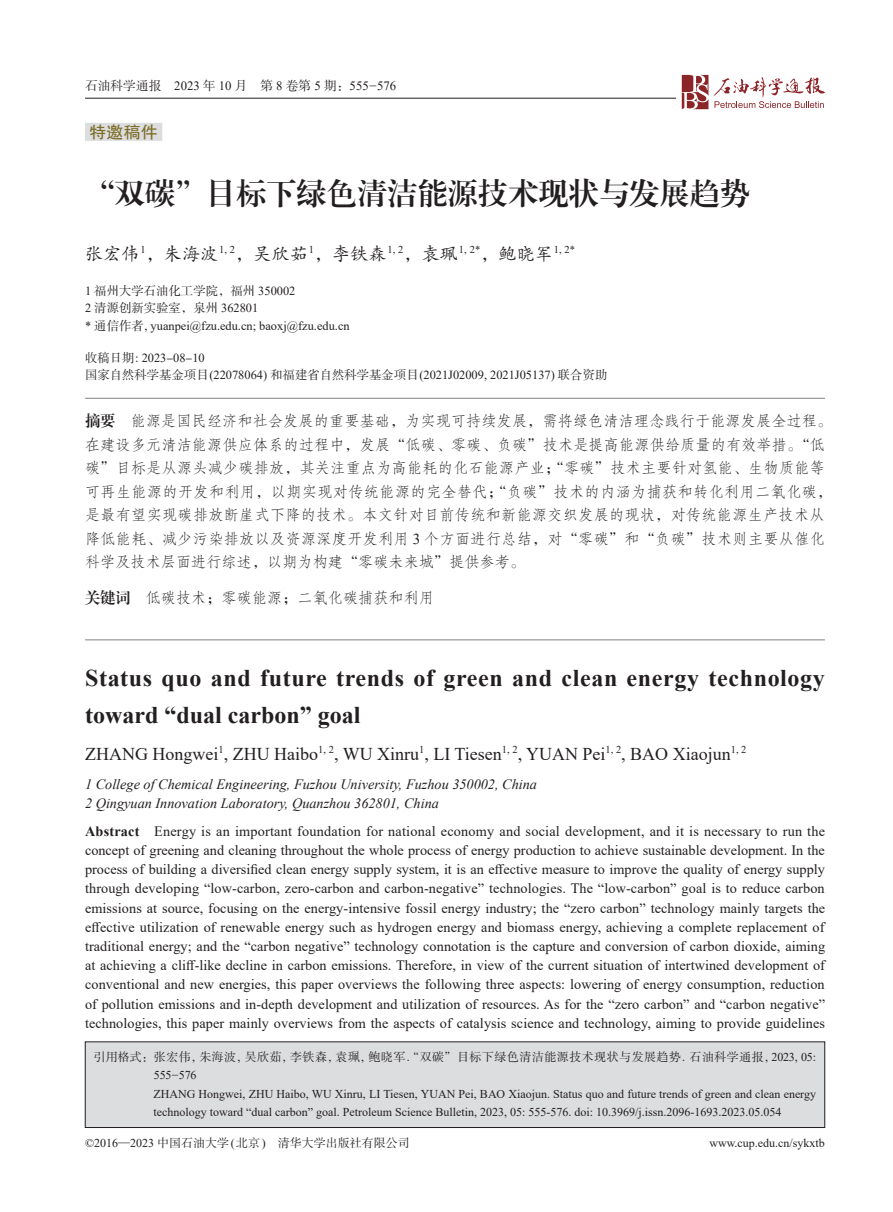
<style>
.page{position:relative;width:893px;height:1212px;background:#fff}
.page>*{position:absolute;margin:0;border:0;box-sizing:border-box;transform-origin:0 0}
.t1{font:30px "FZXBSK GBK1 0";letter-spacing:.01em;color:#231f20}
.t2{font:700 24px/37px "Times New Roman";letter-spacing:.025em;color:#231f20}
.t3{font:18px "Times New Roman";color:#231f20}
.t4{font:18px "FZKTK GBK1 0";letter-spacing:.01em;color:#231f20}
.t5{font:16.8px "FZHTJW GB1 0";color:#7b6c24}
.t6{font:15.15px/23.4px "FZFSK GBK1 0";letter-spacing:.01em;color:#231f20}
.t7{font:14.25px/19.2px "Times New Roman";letter-spacing:.005em;color:#231f20;text-align:justify}
.t8{font:italic 14.25px/19.2px "Times New Roman";color:#231f20}
.t9{font:12.75px "Times New Roman";color:#231f20}
.t10{font:12.3px/17.2px "Times New Roman";color:#231f20}
.t11{font:12.3px/17.2px "FZSSK GBK1 0";color:#231f20}
.t12{font:12px/18.5px "Times New Roman";color:#231f20}
.t13{font:12px "FZSSK GBK1 0";letter-spacing:.04em;color:#231f20}
.t14{font:12px "FZSSK GBK1 0";color:#231f20}
.s1{font-family:"FZSSK GBK1 0"}
.s2{font-family:"FZBSJW GB1 0"}
.s3{font-family:"Times New Roman"}
.s4{font-family:"FZSSJW GB1 0"}
.s5{font-family:"FZXBSK GBK1 0"}
.s6{font-weight:700}
</style>
<div class="page">
<hr style="left:85px;top:98px;width:591px;height:1px;background:#231f20">
<svg style="left:682px;top:75px;width:143px;height:34px"></svg>
<div style="left:85px;top:123px;width:77px;height:18px;background:#dcdddf"></div>
<hr style="left:85px;top:398px;width:740px;height:1px;background:#808285">
<hr style="left:85px;top:639px;width:740px;height:1px;background:#808285">
<div style="left:85px;top:1042px;width:740px;height:85px;background:#dcdddf"></div>
<div style="left:85px;top:1041px;width:740px;height:87px;border:1px solid #231f20"></div>
<p class="t9" style="left:85px;top:77px;width:313px"><span class="s1">石油科学通报</span> 2023 <span class="s1">年</span> 10 <span class="s1">月 第</span> 8 <span class="s1">卷第</span> 5 <span class="s1">期：</span>555<span class="s2">-</span>576</p>
<p class="t5" style="left:89px;top:123px;width:70px">特邀稿件</p>
<h1 class="t1" style="left:85px;top:177px;width:667px">“双碳”目标下绿色清洁能源技术现状与发展趋势</h1>
<p class="t4" style="left:85px;top:245px;width:492px">张宏伟<sup>1</sup>，朱海波<sup>1,</sup> <sup>2</sup>，吴欣茹<sup>1</sup>，李铁森<sup>1,</sup> <sup>2</sup>，袁珮<sup>1,</sup> <sup>2*</sup>，鲍晓军<sup>1,</sup> <sup>2*</sup></p>
<p class="t11" style="left:85px;top:283px;width:212px"><span class="s3">1</span> 福州大学石油化工学院，福州 <span class="s3">350002<br>2</span> 清源创新实验室，泉州 <span class="s3">362801</span></p>
<p class="t10" style="left:85px;top:316px;width:266px">* <span class="s1">通信作者</span>, yuanpei@fzu.edu.cn; baoxj@fzu.edu.cn</p>
<p class="t10" style="left:85px;top:349px;width:524px"><span class="s1">收稿日期</span>: 2023<span class="s4">-</span>08<span class="s4">-</span>10<br><span class="s1">国家自然科学基金项目</span>(22078064) <span class="s1">和福建省自然科学基金项目</span>(2021J02009, 2021J05137) <span class="s1">联合资助</span></p>
<p class="t6" style="left:85px;top:410px;width:749px"><span class="s5">摘要</span> 能源是国民经济和社会发展的重要基础，为实现可持续发展，需将绿色清洁理念践行于能源发展全过程。在建设多元清洁能源供应体系的过程中，发展“低碳、零碳、负碳”技术是提高能源供给质量的有效举措。“低碳”目标是从源头减少碳排放，其关注重点为高能耗的化石能源产业；“零碳”技术主要针对氢能、生物质能等可再生能源的开发和利用，以期实现对传统能源的完全替代；“负碳”技术的内涵为捕获和转化利用二氧化碳，是最有望实现碳排放断崖式下降的技术。本文针对目前传统和新能源交织发展的现状，对传统能源生产技术从降低能耗、减少污染排放以及资源深度开发利用 <span class="s3">3</span> 个方面进行总结，对“零碳”和“负碳”技术则主要从催化科学及技术层面进行综述，以期为构建“零碳未来城”提供参考。</p>
<p class="t6" style="left:85px;top:587px;width:351px"><span class="s5">关键词</span> 低碳技术；零碳能源；二氧化碳捕获和利用</p>
<h2 class="t2" style="left:85px;top:659px;width:741px">Status quo and future trends of green and clean energy technology toward “dual carbon” goal</h2>
<p class="t3" style="left:85px;top:741px;width:663px">ZHANG Hongwei<sup>1</sup>, ZHU Haibo<sup>1,</sup> <sup>2</sup>, WU Xinru<sup>1</sup>, LI Tiesen<sup>1,</sup> <sup>2</sup>, YUAN Pei<sup>1,</sup> <sup>2</sup>, BAO Xiaojun<sup>1,</sup> <sup>2</sup></p>
<p class="t8" style="left:85px;top:774px;width:454px">1 College of Chemical Engineering, Fuzhou University, Fuzhou 350002, China<br>2 Qingyuan Innovation Laboratory, Quanzhou 362801, China</p>
<p class="t7" style="left:85px;top:821px;width:742px"><span class="s6">Abstract</span> Energy is an important foundation for national economy and social development, and it is necessary to run the concept of greening and cleaning throughout the whole process of energy production to achieve sustainable development. In the process of building a diversified clean energy supply system, it is an effective measure to improve the quality of energy supply through developing “low-carbon, zero-carbon and carbon-negative” technologies. The “low-carbon” goal is to reduce carbon emissions at source, focusing on the energy-intensive fossil energy industry; the “zero carbon” technology mainly targets the effective utilization of renewable energy such as hydrogen energy and biomass energy, achieving a complete replacement of traditional energy; and the “carbon negative” technology connotation is the capture and conversion of carbon dioxide, aiming at achieving a cliff-like decline in carbon emissions. Therefore, in view of the current situation of intertwined development of conventional and new energies, this paper overviews the following three aspects: lowering of energy consumption, reduction of pollution emissions and in-depth development and utilization of resources. As for the “zero carbon” and “carbon negative” technologies, this paper mainly overviews from the aspects of catalysis science and technology, aiming to provide guidelines</p>
<p class="t13" style="left:94px;top:1050px;width:724px">引用格式：张宏伟<span class="s3">,</span> 朱海波<span class="s3">,</span> 吴欣茹<span class="s3">,</span> 李铁森<span class="s3">,</span> 袁珮<span class="s3">,</span> 鲍晓军<span class="s3">.</span> “双碳”目标下绿色清洁能源技术现状与发展趋势<span class="s3">.</span> 石油科学通报<span class="s3">, 2023, 05:</span></p>
<p class="t12" style="left:153px;top:1066px;width:664px">555<span class="s2">-</span>576<br>ZHANG Hongwei, ZHU Haibo, WU Xinru, LI Tiesen, YUAN Pei, BAO Xiaojun. Status quo and future trends of green and clean energy technology toward “dual carbon” goal. Petroleum Science Bulletin, 2023, 05: 555-576. doi: 10.3969/j.issn.2096-1693.2023.05.054</p>
<p class="t14" style="left:85px;top:1136px;width:326px"><span class="s3">©2016</span>—<span class="s3">2023</span> 中国石油大学<span class="s3">(</span>北京<span class="s3">)</span> 清华大学出版社有限公司</p>
<p class="t12" style="left:709px;top:1133px;width:117px">www.cup.edu.cn/sykxtb</p>
</div>
